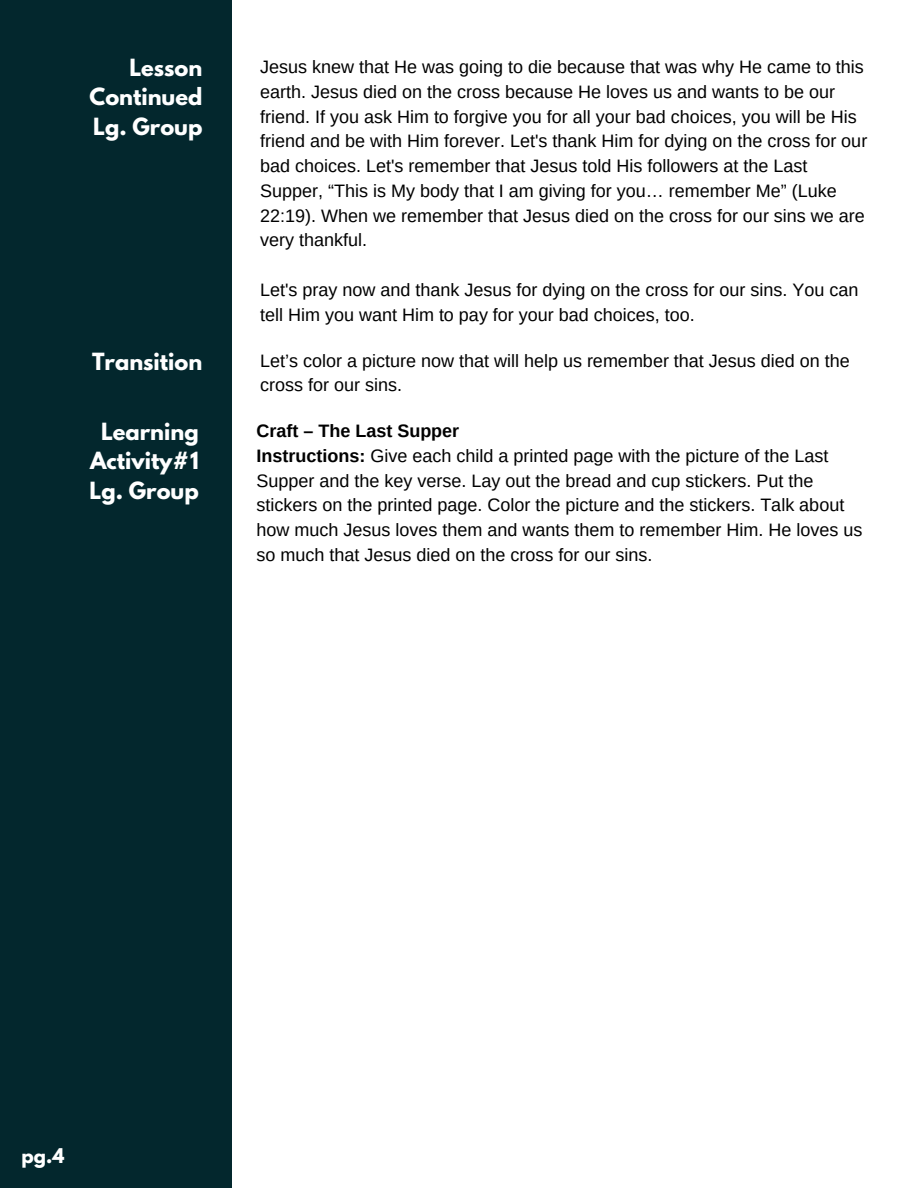
<style>
.page{position:relative;width:918px;height:1188px;background:#fff}
.page>*{position:absolute;margin:0;border:0;box-sizing:border-box;transform-origin:0 0}
.t1{font:700 21px/29.2px "League Spartan";color:#fff;text-align:justify}
.t2{font:18px/24.8px "Arimo";color:#000}
.t3{font:700 18px "Arimo";color:#000}
.t4{font:700 18px "League Spartan";color:#fff}
.s1{font-weight:700}
</style>
<div class="page">
<div style="left:0;top:0;width:232px;height:1188px;background:#03272d"></div>
<p class="t1" style="left:90px;top:56px;width:114px;text-indent:40px">Lesson Continued Lg. Group</p>
<h2 class="t2" style="left:260px;top:55px;width:609px">Jesus knew that He was going to die because that was why He came to this earth. Jesus died on the cross because He loves us and wants to be our friend. If you ask Him to forgive you for all your bad choices, you will be His friend and be with Him forever. Let's thank Him for dying on the cross for our bad choices. Let's remember that Jesus told His followers at the Last Supper, “This is My body that I am giving for you… remember Me” (Luke 22:19). When we remember that Jesus died on the cross for our sins we are very thankful.</h2>
<h1 class="t2" style="left:260px;top:277px;width:600px">Let's pray now and thank Jesus for dying on the cross for our sins. You can tell Him you want Him to pay for your bad choices, too.</h1>
<p class="t1" style="left:92px;top:349px;width:112px">Transition</p>
<h1 class="t2" style="left:260px;top:348px;width:591px">Let’s color a picture now that will help us remember that Jesus died on the cross for our sins.</h1>
<p class="t1" style="left:90px;top:420px;width:111px;text-align:center">Learning<br>Activity#1<br>Lg. Group</p>
<h1 class="t3" style="left:256px;top:421px;width:204px">Craft – The Last Supper</h1>
<p class="t2" style="left:256px;top:443px;width:607px"><span class="s1">Instructions:</span> Give each child a printed page with the picture of the Last Supper and the key verse. Lay out the bread and cup stickers. Put the stickers on the printed page. Color the picture and the stickers. Talk about how much Jesus loves them and wants them to remember Him. He loves us so much that Jesus died on the cross for our sins.</p>
<p class="t4" style="left:22px;top:1146px;width:44px">pg.4</p>
</div>
